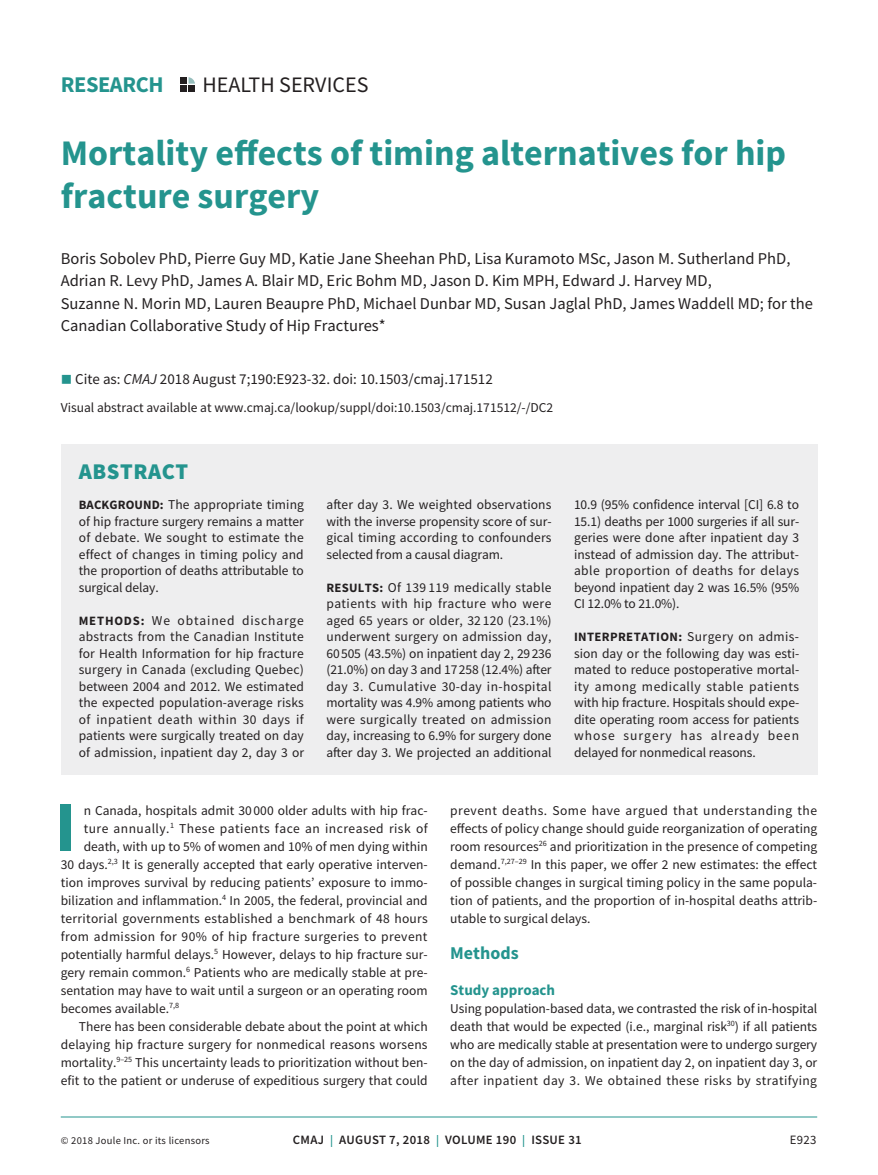
<style>
.page{position:relative;width:878px;height:1175px;background:#fff}
.page>*{position:absolute;margin:0;border:0;box-sizing:border-box;transform-origin:0 0}
.t1{font:700 70.65px "Source Sans Pro";color:#24948e}
.t2{font:700 36px/43.2px "Source Sans Pro";color:#24948e}
.t3{font:700 22.5px "Source Sans Pro";letter-spacing:-.02em;color:#24948e}
.t4{font:900 22.5px "Source Sans Pro";letter-spacing:.025em;color:#24948e}
.t5{font:22.05px "Source Sans Pro";color:#231f20}
.t6{font:700 18px "Source Sans Pro";color:#24948e}
.t7{font:16.5px/22.5px "Source Sans Pro";color:#231f20}
.t8{font:15px "Source Sans Pro";color:#231f20}
.t9{font:700 15px "Source Sans Pro";color:#24948e}
.t10{font:13.5px/16.5px "Source Sans Pro";color:#231f20;text-align:justify}
.t11{font:13.5px "Source Sans Pro";letter-spacing:.02em;color:#231f20}
.t12{font:13.5px "Source Sans Pro";letter-spacing:.03em;color:#231f20}
.t13{font:13.5px "Source Sans Pro";letter-spacing:.035em;color:#231f20}
.t14{font:600 12.75px "Source Sans Pro";letter-spacing:.025em;color:#231f20}
.t15{font:700 12.75px "Source Sans Pro";letter-spacing:.03em;color:#231f20}
.t16{font:12.75px "Source Sans Pro";color:#231f20}
.t17{font:10.5px "Source Sans Pro";letter-spacing:.025em;color:#231f20}
.s1{color:#24948e}
.s2{font-style:italic}
.s3{font-weight:700;font-size:12.75px}
.s4{font-weight:400;font-size:13.5px}
.s5{font-size:12px;color:#24948e}
</style>
<div class="page">
<hr style="left:61px;top:1116px;width:756px;height:1px;background:#24948e">
<div style="left:61px;top:444px;width:756px;height:331px;background:#eeeeef"></div>
<div style="left:180px;top:77px;width:7px;height:7px;background:#231f20"></div>
<div style="left:180px;top:85px;width:7px;height:7px;background:#231f20"></div>
<svg style="left:188px;top:77px;width:7px;height:7px"></svg>
<div style="left:188px;top:85px;width:7px;height:7px;background:#231f20"></div>
<h3 class="t3" style="left:61px;top:69px;width:104px">RESEARCH</h3>
<h3 class="t5" style="left:202px;top:70px;width:167px">HEALTH SERVICES</h3>
<h2 class="t2" style="left:61px;top:131px;width:727px">Mortality effects of timing alternatives for hip fracture surgery</h2>
<p class="t7" style="left:61px;top:247px;width:753px">Boris Sobolev PhD, Pierre Guy MD, Katie Jane Sheehan PhD, Lisa Kuramoto MSc, Jason M. Sutherland PhD, Adrian R. Levy PhD, James A. Blair MD, Eric Bohm MD, Jason D. Kim MPH, Edward J. Harvey MD,<br>Suzanne N. Morin MD, Lauren Beaupre PhD, Michael Dunbar MD, Susan Jaglal PhD, James Waddell MD; for the Canadian Collaborative Study of Hip Fractures*</p>
<p class="t8" style="left:61px;top:369px;width:433px"><span class="s1">■</span> Cite as: <span class="s2">CMAJ</span> 2018 August 7;190:E923-32. doi: 10.1503/cmaj.171512</p>
<p class="t10" style="left:61px;top:399px;width:494px">Visual abstract available at www.cmaj.ca/lookup/suppl/doi:10.1503/cmaj.171512/-/DC2</p>
<h3 class="t4" style="left:79px;top:456px;width:111px">ABSTRACT</h3>
<p class="t10" style="left:79px;top:496px;width:227px"><span class="s3">BACKGROUND:</span> The appropriate timing of hip fracture surgery remains a matter of debate. We sought to estimate the effect of changes in timing policy and the proportion of deaths attributable to surgical delay.</p>
<p class="t10" style="left:79px;top:612px;width:227px"><span class="s3">METHODS:</span> We obtained discharge abstracts from the Canadian Institute for Health Information for hip fracture surgery in Canada (excluding Quebec) between 2004 and 2012. We estimated the expected population-average risks of inpatient death within 30 days if patients were surgically treated on day of admission, inpatient day 2, day 3 or</p>
<p class="t10" style="left:326px;top:496px;width:227px">after day 3. We weighted observations with the inverse propensity score of sur&shy;gical timing according to confounders selected from a causal diagram.</p>
<p class="t10" style="left:326px;top:579px;width:227px"><span class="s3">RESULTS:</span> Of 139 119 medically stable patients with hip fracture who were aged 65 years or older, 32 120 (23.1%) underwent surgery on admission day, 60 505 (43.5%) on inpatient day 2, 29 236 (21.0%) on day 3 and 17 258 (12.4%) after day 3. Cumulative 30-day in-hospital mortality was 4.9% among patients who were surgically treated on admission day, increasing to 6.9% for surgery done after day 3. We projected an additional</p>
<p class="t10" style="left:574px;top:496px;width:227px">10.9 (95% confidence interval [CI] 6.8 to 15.1) deaths per 1000 surgeries if all sur&shy;geries were done after inpatient day 3 instead of admission day. The attribut&shy;able proportion of deaths for delays beyond inpatient day 2 was 16.5% (95% CI 12.0% to 21.0%).</p>
<p class="t15" style="left:574px;top:628px;width:226px">INTERPRETATION: <span class="s4">Surgery on admis-</span></p>
<p class="t10" style="left:574px;top:645px;width:227px">sion day or the following day was esti&shy;mated to reduce postoperative mortal&shy;ity among medically stable patients with hip fracture. Hospitals should expe&shy;dite operating room access for patients whose surgery has already been delayed for nonmedical reasons.</p>
<h1 class="t1" style="left:55px;top:779px;width:23px">I</h1>
<p class="t10" style="left:84px;top:802px;width:345px">n Canada, hospitals admit 30000 older adults with hip frac-</p>
<p class="t13" style="left:84px;top:819px;width:345px">ture annually.<sup>1</sup> These patients face an increased risk of</p>
<p class="t10" style="left:84px;top:838px;width:345px">death, with up to 5% of women and 10% of men dying within</p>
<p class="t10" style="left:61px;top:856px;width:368px">30 days.<sup>2,3</sup> It is generally accepted that early operative interven-</p>
<p class="t10" style="left:61px;top:874px;width:368px">tion improves survival by reducing patients’ exposure to immo-</p>
<p class="t10" style="left:61px;top:892px;width:368px">bilization and inflammation.<sup>4</sup> In 2005, the federal, provincial and</p>
<p class="t11" style="left:61px;top:909px;width:368px">territorial governments established a benchmark of 48 hours</p>
<p class="t12" style="left:61px;top:927px;width:368px">from admission for 90% of hip fracture surgeries to prevent</p>
<p class="t10" style="left:61px;top:946px;width:368px">potentially harmful delays.<sup>5</sup> However, delays to hip fracture sur-</p>
<p class="t10" style="left:61px;top:964px;width:368px">gery remain common.<sup>6</sup> Patients who are medically stable at pre-</p>
<p class="t10" style="left:61px;top:982px;width:368px">sentation may have to wait until a surgeon or an operating room</p>
<p class="t10" style="left:61px;top:1000px;width:120px">becomes available.<sup>7,8</sup></p>
<p class="t10" style="left:79px;top:1018px;width:350px">There has been considerable debate about the point at which</p>
<p class="t10" style="left:61px;top:1036px;width:368px">delaying hip fracture surgery for nonmedical reasons worsens</p>
<p class="t10" style="left:61px;top:1054px;width:368px">mortality.<sup>9–25</sup> This uncertainty leads to prioritization without ben-</p>
<p class="t10" style="left:61px;top:1072px;width:368px">efit to the patient or underuse of expeditious surgery that could</p>
<p class="t10" style="left:450px;top:801px;width:368px;line-height:18px">prevent deaths. Some have argued that understanding the effects of policy change should guide reorganization of operating room resources<sup>26</sup> and prioritization in the presence of competing demand.<sup>7,27–29</sup> In this paper, we offer 2 new estimates: the effect of possible changes in surgical timing policy in the same popula&shy;tion of patients, and the proportion of in-hospital deaths attrib&shy;utable to surgical delays.</p>
<h3 class="t6" style="left:450px;top:940px;width:70px">Methods</h3>
<p class="t9" style="left:450px;top:979px;width:106px">Study approach</p>
<p class="t10" style="left:450px;top:999px;width:368px;line-height:18px">Using population-based data, we contrasted the risk of in-hospital death that would be expected (i.e., marginal risk<sup>30</sup>) if all patients who are medically stable at presentation were to undergo surgery on the day of admission, on inpatient day 2, on inpatient day 3, or after inpatient day 3. We obtained these risks by stratifying</p>
<p class="t17" style="left:61px;top:1134px;width:150px">© 2018 Joule Inc. or its licensors</p>
<p class="t14" style="left:293px;top:1131px;width:290px">CMAJ <span class="s5">|</span> AUGUST 7, 2018 <span class="s5">|</span> VOLUME 190 <span class="s5">|</span> ISSUE 31</p>
<p class="t16" style="left:789px;top:1132px;width:28px">E923</p>
</div>
